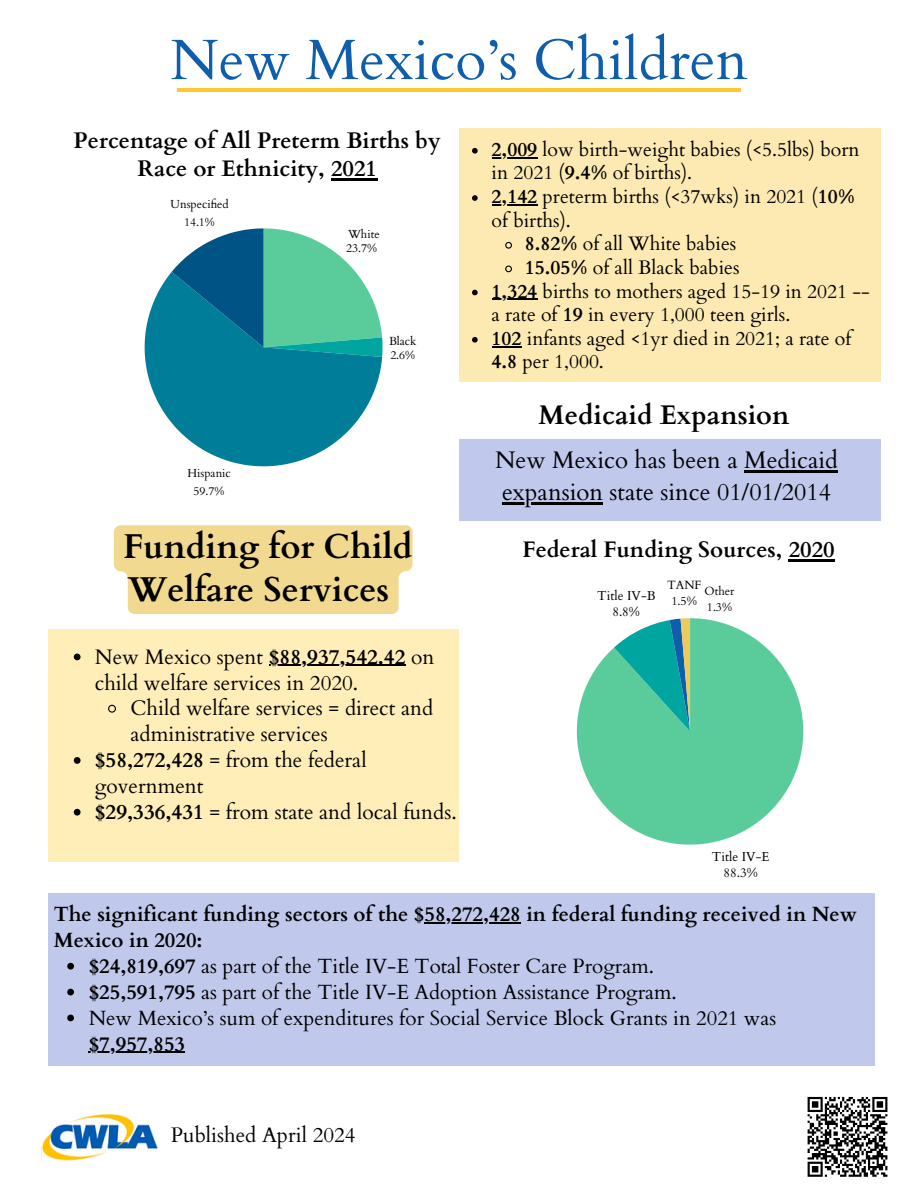
<style>
.page{position:relative;width:918px;height:1188px;background:#fff}
.page>*{position:absolute;margin:0;border:0;box-sizing:border-box;transform-origin:0 0}
.t1{font:57px "Cardo";color:#0f5eac}
.t2{font:700 34.5px/42.8px "Cardo";color:#000}
.t3{font:700 27px "Cardo";color:#000}
.t4{font:24px/32.7px "Cardo";color:#000}
.t5{font:700 22.5px/28.2px "Cardo";color:#000;text-align:center}
.t6{font:21px/25.8px "Cardo";color:#000}
.t7{font:20.55px "Cardo";color:#000}
.t8{font:700 20.55px "Cardo";color:#000}
.t9{font:19.5px "Cardo";color:#000}
.t10{font:12.9px/15.9px "Cardo";color:#000;text-align:center}
.t11{font:12px/16px "Cardo";color:#000;text-align:center}
.t12{font:11.7px/17.9px "Cardo";color:#000}
.s1{font-weight:700}
</style>
<div class="page">
<img style="left:41px;top:1114px;width:117px;height:48px">
<hr style="left:177px;top:88px;width:564px;height:3px;background:#ffc62e">
<div style="left:114px;top:525px;width:299px;height:89px;background:#f1da8f"></div>
<div style="left:48px;top:629px;width:411px;height:232px;background:#ffeeb8"></div>
<svg style="left:74px;top:654px;width:7px;height:6px"></svg>
<hr style="left:269px;top:665px;width:137px;height:1px;background:#000">
<svg style="left:108px;top:704px;width:8px;height:9px"></svg>
<svg style="left:74px;top:757px;width:7px;height:7px"></svg>
<svg style="left:74px;top:809px;width:7px;height:7px"></svg>
<svg style="left:577px;top:618px;width:226px;height:227px;fill:#5acc9c"></svg>
<svg style="left:614px;top:618px;width:76px;height:113px;background:#46b8a3"></svg>
<hr style="left:789px;top:559px;width:46px;height:2px;background:#000">
<div style="left:48px;top:894px;width:827px;height:172px;background:#c0c8ec"></div>
<hr style="left:424px;top:922px;width:97px;height:1px;background:#000">
<svg style="left:67px;top:963px;width:7px;height:7px"></svg>
<svg style="left:67px;top:989px;width:7px;height:6px"></svg>
<svg style="left:67px;top:1015px;width:7px;height:6px"></svg>
<hr style="left:89px;top:1052px;width:96px;height:1px;background:#000">
<div style="left:459px;top:439px;width:421px;height:81px;background:#c0c8ec"></div>
<hr style="left:744px;top:470px;width:94px;height:2px;background:#000">
<hr style="left:502px;top:503px;width:101px;height:2px;background:#000">
<svg style="left:145px;top:272px;width:237px;height:194px;fill:#007d99"></svg>
<svg style="left:172px;top:228px;width:211px;height:129px"></svg>
<hr style="left:331px;top:178px;width:46px;height:3px;background:#000">
<div style="left:459px;top:128px;width:422px;height:253px;background:#fdeab2"></div>
<svg style="left:472px;top:148px;width:6px;height:6px"></svg>
<hr style="left:492px;top:157px;width:45px;height:1px;background:#000">
<svg style="left:472px;top:195px;width:6px;height:6px"></svg>
<hr style="left:492px;top:204px;width:45px;height:1px;background:#000">
<svg style="left:505px;top:241px;width:7px;height:8px"></svg>
<svg style="left:505px;top:265px;width:7px;height:8px"></svg>
<svg style="left:472px;top:290px;width:6px;height:5px"></svg>
<hr style="left:492px;top:299px;width:45px;height:1px;background:#000">
<svg style="left:472px;top:337px;width:6px;height:6px"></svg>
<hr style="left:492px;top:346px;width:30px;height:1px;background:#000">
<svg style="left:807px;top:1096px;width:81px;height:81px"></svg>
<h1 class="t1" style="left:170px;top:23px;width:579px">New Mexico’s Children</h1>
<p class="t5" style="left:74px;top:127px;width:369px">Percentage of All Preterm Births by<br>Race or Ethnicity, 2021</p>
<p class="t9" style="left:492px;top:137px;width:369px"><span class="s1">2,009</span> low birth-weight babies (&lt;5.5lbs) born</p>
<p class="t9" style="left:492px;top:160px;width:202px">in 2021 (<span class="s1">9.4%</span> of births).</p>
<p class="t9" style="left:492px;top:184px;width:365px"><span class="s1">2,142</span> preterm births (&lt;37wks) in 2021 (<span class="s1">10%</span></p>
<p class="t9" style="left:492px;top:207px;width:81px">of births).</p>
<p class="t9" style="left:525px;top:231px;width:213px"><span class="s1">8.82%</span> of all White babies</p>
<p class="t9" style="left:525px;top:255px;width:216px"><span class="s1">15.05%</span> of all Black babies</p>
<p class="t9" style="left:492px;top:278px;width:380px"><span class="s1">1,324</span> births to mothers aged 15-19 in 2021 --</p>
<p class="t9" style="left:492px;top:302px;width:300px">a rate of <span class="s1">19</span> in every 1,000 teen girls.</p>
<p class="t9" style="left:492px;top:326px;width:361px"><span class="s1">102</span> infants aged &lt;1yr died in 2021; a rate of</p>
<p class="t9" style="left:492px;top:349px;width:114px"><span class="s1">4.8</span> per 1,000.</p>
<p class="t12" style="left:171px;top:196px;width:60px;text-align:center">Unspecified<br>14.1%</p>
<p class="t12" style="left:346px;top:227px;width:35px;line-height:14.4px">White<br>23.7%</p>
<p class="t12" style="left:389px;top:334px;width:29px;line-height:14.4px">Black<br>2.6%</p>
<p class="t12" style="left:187px;top:464px;width:45px;text-align:center">Hispanic<br>59.7%</p>
<h2 class="t2" style="left:123px;top:526px;width:291px">Funding for Child<br>Welfare Services</h2>
<p class="t6" style="left:95px;top:644px;width:341px">New Mexico spent <span class="s1">$88,937,542.42</span> on child welfare services in 2020.</p>
<p class="t6" style="left:131px;top:696px;width:304px">Child welfare services = direct and</p>
<p class="t6" style="left:131px;top:722px;width:199px">administrative services</p>
<p class="t6" style="left:95px;top:748px;width:273px"><span class="s1">$58,272,428</span> = from the federal</p>
<p class="t6" style="left:95px;top:774px;width:110px">government</p>
<p class="t6" style="left:95px;top:799px;width:363px"><span class="s1">$29,336,431</span> = from state and local funds.</p>
<h3 class="t3" style="left:539px;top:397px;width:252px">Medicaid Expansion</h3>
<p class="t4" style="left:495px;top:444px;width:344px">New Mexico has been a Medicaid expansion state since 01/01/2014</p>
<p class="t5" style="left:522px;top:536px;width:314px">Federal Funding Sources, 2020</p>
<p class="t10" style="left:597px;top:588px;width:60px">Title IV-B<br>8.8%</p>
<p class="t11" style="left:667px;top:577px;width:36px">TANF<br>1.5%</p>
<p class="t12" style="left:705px;top:584px;width:31px;line-height:15.8px">Other<br>1.3%</p>
<p class="t10" style="left:712px;top:849px;width:59px">Title IV-E<br>88.3%</p>
<p class="t8" style="left:54px;top:901px;width:805px">The significant funding sectors of the $58,272,428 in federal funding received in New</p>
<p class="t8" style="left:54px;top:927px;width:150px">Mexico in 2020:</p>
<p class="t7" style="left:89px;top:953px;width:567px"><span class="s1">$24,819,697</span> as part of the Title IV-E Total Foster Care Program.</p>
<p class="t7" style="left:89px;top:978px;width:589px"><span class="s1">$25,591,795</span> as part of the Title IV-E Adoption Assistance Program.</p>
<p class="t7" style="left:89px;top:1004px;width:689px">New Mexico’s sum of expenditures for Social Service Block Grants in 2021 was</p>
<p class="t8" style="left:89px;top:1030px;width:98px">$7,957,853</p>
<p class="t6" style="left:171px;top:1123px;width:186px">Published April 2024</p>
</div>
